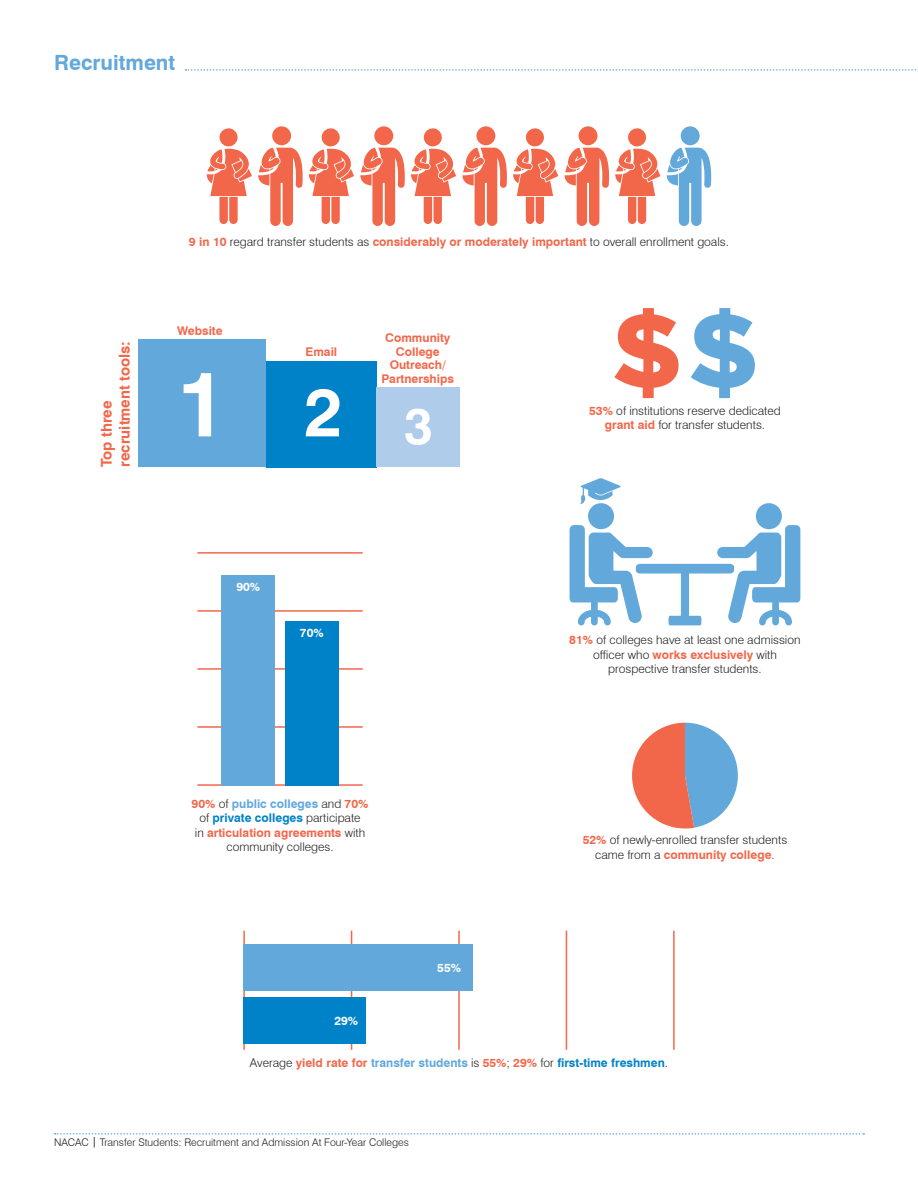
<style>
.page{position:relative;width:918px;height:1188px;background:#fff}
.page>*{position:absolute;margin:0;border:0;box-sizing:border-box;transform-origin:0 0}
.t1{font:900 105.15px "Gotham";color:#f2674a}
.t2{font:700 90.45px "Swiss 721 BT";color:#fff}
.t3{font:700 21px "Swiss 721 BT";color:#62a8db}
.t4{font:700 15px/18px "Swiss 721 BT";color:#f2674a}
.t5{font:300 12px/14.4px "Swiss 721 BT";color:#231f20;text-align:center}
.t6{font:700 12px/13.5px "Swiss 721 BT";color:#f2674a;text-align:center}
.t7{font:700 12px "Swiss 721 BT";color:#fff}
.t8{font:300 10.5px "Swiss 721 BT";color:#231f20}
.s1{font-weight:700;color:#f2674a}
.s2{font-size:67.8px}
.s3{color:#62a8db}
.s4{font-weight:700;color:#62a8db}
.s5{font-weight:700;color:#0082c8}
.s6{font-weight:300;color:#231f20}
.s7{color:#0082c8}
.s8{font-weight:400}
</style>
<div class="page">
<div style="left:272px;top:126px;width:19px;height:19px;background:#f2674a;border-radius:50%"></div>
<svg style="left:258px;top:148px;width:45px;height:78px"></svg>
<svg style="left:207px;top:128px;width:45px;height:96px"></svg>
<div style="left:374px;top:126px;width:19px;height:19px;background:#f2674a;border-radius:50%"></div>
<svg style="left:360px;top:148px;width:45px;height:78px"></svg>
<svg style="left:309px;top:128px;width:45px;height:96px"></svg>
<div style="left:476px;top:126px;width:19px;height:19px;background:#f2674a;border-radius:50%"></div>
<svg style="left:462px;top:148px;width:45px;height:78px"></svg>
<svg style="left:411px;top:128px;width:45px;height:96px"></svg>
<div style="left:579px;top:126px;width:19px;height:19px;background:#f2674a;border-radius:50%"></div>
<svg style="left:564px;top:148px;width:45px;height:78px"></svg>
<svg style="left:513px;top:128px;width:45px;height:96px"></svg>
<div style="left:681px;top:126px;width:19px;height:19px;background:#62a8db;border-radius:50%"></div>
<svg style="left:667px;top:148px;width:44px;height:78px"></svg>
<svg style="left:615px;top:128px;width:46px;height:96px"></svg>
<svg style="left:186px;top:69px;width:732px;height:2px"></svg>
<div style="left:138px;top:339px;width:128px;height:128px;background:#62a8db"></div>
<div style="left:266px;top:361px;width:111px;height:106px;background:#0082c8"></div>
<div style="left:377px;top:388px;width:83px;height:79px;background:#afcdeb"></div>
<hr style="left:197px;top:552px;width:166px;height:2px;background:#f2674a">
<hr style="left:197px;top:784px;width:166px;height:2px;background:#f2674a">
<hr style="left:197px;top:610px;width:166px;height:2px;background:#f2674a">
<hr style="left:197px;top:668px;width:166px;height:2px;background:#f2674a">
<hr style="left:197px;top:726px;width:166px;height:2px;background:#f2674a">
<div style="left:222px;top:576px;width:53px;height:210px;background:#62a8db"></div>
<div style="left:285px;top:621px;width:53px;height:165px;background:#0082c8"></div>
<hr style="left:673px;top:931px;width:2px;height:119px;background:#f2674a">
<hr style="left:243px;top:931px;width:2px;height:119px;background:#f2674a">
<hr style="left:566px;top:931px;width:1px;height:119px;background:#f2674a">
<hr style="left:458px;top:931px;width:2px;height:119px;background:#f2674a">
<hr style="left:351px;top:931px;width:1px;height:119px;background:#f2674a">
<div style="left:243px;top:944px;width:229px;height:46px;background:#62a8db"></div>
<div style="left:243px;top:998px;width:123px;height:46px;background:#0082c8"></div>
<svg style="left:55px;top:1133px;width:809px;height:2px"></svg>
<div style="left:588px;top:503px;width:26px;height:26px;background:#62a8db;border-radius:50%"></div>
<div style="left:756px;top:503px;width:26px;height:26px;background:#62a8db;border-radius:50%"></div>
<svg style="left:570px;top:525px;width:230px;height:100px"></svg>
<svg style="left:580px;top:478px;width:41px;height:26px"></svg>
<svg style="left:632px;top:723px;width:106px;height:106px"></svg>
<h3 class="t3" style="left:54px;top:50px;width:123px">Recruitment</h3>
<p class="t5" style="left:189px;top:234px;width:541px"><span class="s1">9 in 10</span> regard transfer students as <span class="s1">considerably or moderately important</span> to overall enrollment goals.</p>
<p class="t4" style="left:97px;top:467px;width:127px;rotate:-90deg">Top three recruitment tools:</p>
<p class="t6" style="left:177px;top:324px;width:47px">Website</p>
<p class="t6" style="left:382px;top:331px;width:74px">Community<br>College<br>Outreach/<br>Partnerships</p>
<p class="t6" style="left:306px;top:345px;width:33px">Email</p>
<h2 class="t2" style="left:176px;top:349px;width:258px">1<span class="s2">2</span><sub>3</sub></h2>
<p class="t7" style="left:236px;top:579px;width:25px">90%</p>
<p class="t7" style="left:300px;top:625px;width:25px">70%</p>
<h1 class="t1" style="left:612px;top:278px;width:148px">$<span class="s3">$</span></h1>
<p class="t5" style="left:589px;top:403px;width:193px"><span class="s1">53%</span> of institutions reserve dedicated <span class="s1">grant aid</span> for transfer students.</p>
<p class="t5" style="left:569px;top:633px;width:233px"><span class="s1">81%</span> of colleges have at least one admission officer who <span class="s1">works exclusively</span> with prospective transfer students.</p>
<p class="t5" style="left:192px;top:796px;width:178px"><span class="s1">90%</span> of <span class="s4">public colleges</span> and <span class="s1">70% </span>of <span class="s5">private colleges</span> participate<br>in <span class="s1">articulation agreements</span> with community colleges.</p>
<p class="t7" style="left:334px;top:1014px;width:25px">29%</p>
<p class="t7" style="left:437px;top:960px;width:25px">55%</p>
<p class="t5" style="left:583px;top:833px;width:206px"><span class="s1">52%</span> of newly-enrolled transfer students came from a <span class="s1">community college</span>.</p>
<p class="t6" style="left:250px;top:1056px;width:420px"><span class="s6">Average</span> yield rate for <span class="s3">transfer students</span> <span class="s6">is</span> 55%<span class="s6">;</span> 29% <span class="s6">for</span> <span class="s7">first-time freshmen</span><span class="s6">.</span></p>
<p class="t8" style="left:54px;top:1136px;width:356px">NACAC <span class="s8">|</span> Transfer Students: Recruitment and Admission At Four-Year Colleges</p>
</div>
